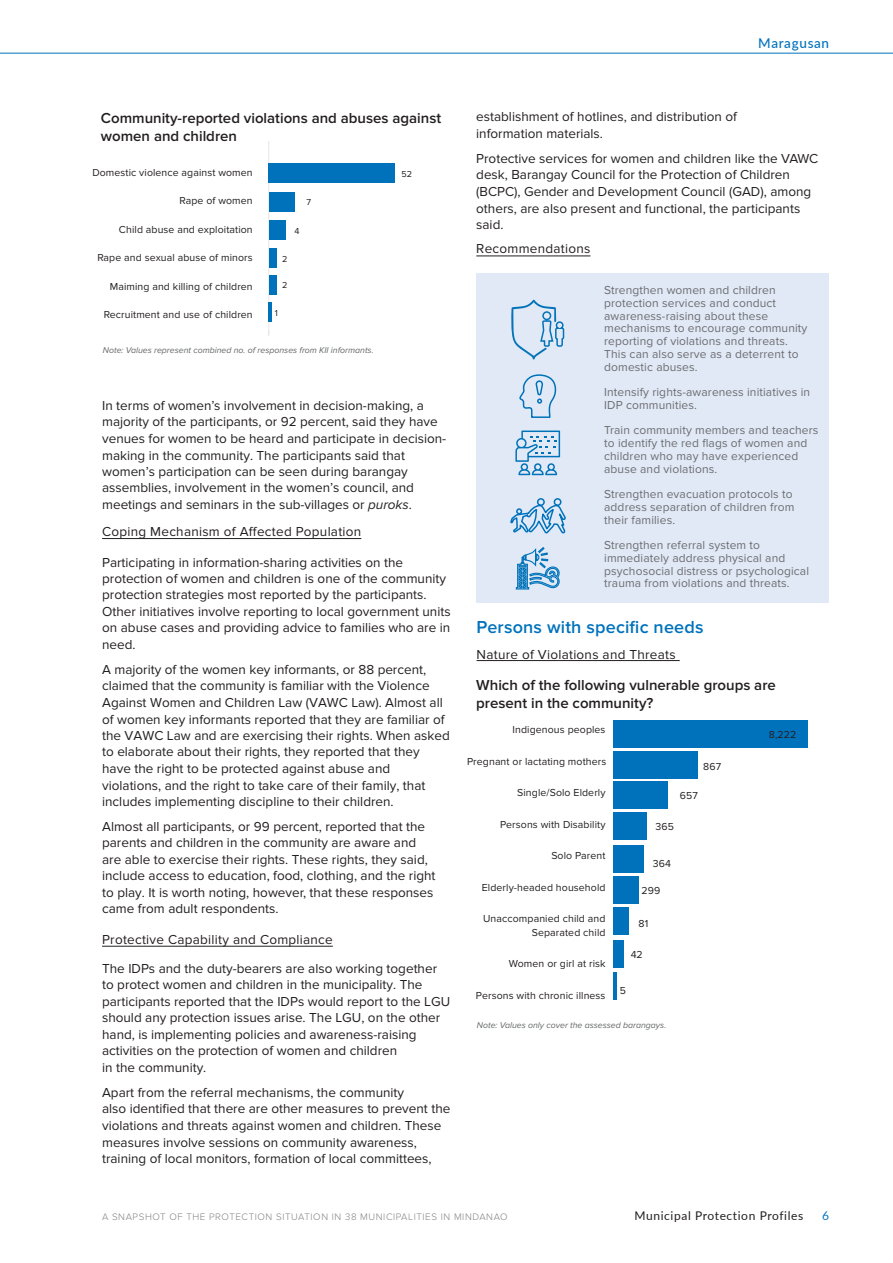
<style>
.page{position:relative;width:893px;height:1263px;background:#fff}
.page>*{position:absolute;margin:0;border:0;box-sizing:border-box;transform-origin:0 0}
.t1{font:600 18px "Proxima Nova";letter-spacing:.01em;color:#0072bc}
.t2{font:600 15px/18px "Proxima Nova";color:#231f20}
.t3{font:13.5px/16.5px "Proxima Nova";color:#231f20}
.t4{font:13.5px "Proxima Nova";letter-spacing:.02em;color:#231f20}
.t5{font:500 13.5px "Lato";letter-spacing:.05em;color:#0072bc}
.t6{font:12px/12.8px "Proxima Nova";letter-spacing:.01em;color:#6c6d70}
.t7{font:12px "Lato";letter-spacing:.05em;color:#231f20}
.t8{font:12px "Lato";color:#0072b9}
.t9{font:10.5px/13.5px "Proxima Nova";letter-spacing:.01em;color:#231f20;text-align:right}
.t10{font:300 9.75px "Proxima Nova";letter-spacing:.06em;color:#808285}
.t11{font:9px "Proxima Nova";color:#231f20}
.t12{font:italic 8.7px "Proxima Nova";color:#656767}
.s1{font-style:italic}
</style>
<div class="page">
<div style="left:476px;top:273px;width:353px;height:329px;background:#e1e9f6"></div>
<hr style="left:477px;top:660px;width:203px;height:1px;background:#231f20">
<hr style="left:613px;top:971px;width:3px;height:28px;background:#0072bc">
<div style="left:613px;top:940px;width:11px;height:28px;background:#0072bc"></div>
<div style="left:613px;top:907px;width:16px;height:28px;background:#0072bc"></div>
<div style="left:613px;top:876px;width:26px;height:28px;background:#0072bc"></div>
<div style="left:613px;top:845px;width:31px;height:28px;background:#0072bc"></div>
<div style="left:613px;top:812px;width:34px;height:28px;background:#0072bc"></div>
<div style="left:613px;top:781px;width:55px;height:28px;background:#0072bc"></div>
<div style="left:613px;top:751px;width:85px;height:28px;background:#0072bc"></div>
<div style="left:613px;top:720px;width:195px;height:28px;background:#0072bc"></div>
<hr style="left:0;top:53px;width:893px;height:1px;background:#0072bc">
<svg style="left:511px;top:299px;width:54px;height:61px"></svg>
<svg style="left:519px;top:374px;width:38px;height:44px"></svg>
<svg style="left:515px;top:430px;width:45px;height:45px"></svg>
<svg style="left:510px;top:498px;width:55px;height:35px"></svg>
<svg style="left:515px;top:547px;width:45px;height:43px"></svg>
<hr style="left:476px;top:256px;width:114px;height:1px;background:#231f20">
<hr style="left:269px;top:141px;width:1px;height:194px;background:#e6e7e9">
<div style="left:269px;top:221px;width:17px;height:19px;background:#0072bc"></div>
<div style="left:269px;top:275px;width:7px;height:20px;background:#0072bc"></div>
<div style="left:269px;top:248px;width:7px;height:20px;background:#0072bc"></div>
<hr style="left:269px;top:302px;width:3px;height:20px;background:#0072bc">
<div style="left:269px;top:192px;width:26px;height:20px;background:#0072bc"></div>
<div style="left:269px;top:163px;width:126px;height:20px;background:#0072bc"></div>
<hr style="left:102px;top:946px;width:231px;height:1px;background:#231f20">
<hr style="left:102px;top:538px;width:259px;height:1px;background:#231f20">
<p class="t5" style="left:758px;top:33px;width:72px">Maragusan</p>
<p class="t2" style="left:101px;top:109px;width:342px">Community-reported violations and abuses against women and children</p>
<p class="t9" style="left:92px;top:166px;width:162px">Domestic violence against women</p>
<p class="t9" style="left:180px;top:194px;width:75px">Rape of women</p>
<p class="t9" style="left:119px;top:223px;width:135px">Child abuse and exploitation</p>
<p class="t9" style="left:97px;top:251px;width:157px">Rape and sexual abuse of minors</p>
<p class="t9" style="left:110px;top:280px;width:144px">Maiming and killing of children</p>
<p class="t9" style="left:104px;top:308px;width:150px">Recruitment and use of children</p>
<p class="t11" style="left:401px;top:169px;width:12px">52</p>
<p class="t11" style="left:307px;top:197px;width:6px">7</p>
<p class="t11" style="left:295px;top:226px;width:7px">4</p>
<p class="t11" style="left:282px;top:254px;width:7px">2</p>
<p class="t11" style="left:282px;top:280px;width:7px">2</p>
<p class="t11" style="left:275px;top:308px;width:5px">1</p>
<p class="t12" style="left:103px;top:346px;width:272px">Note: Values represent combined no. of responses from KII informants.</p>
<p class="t3" style="left:102px;top:397px;width:346px">In terms of women’s involvement in decision-making, a majority of the participants, or 92 percent, said they have venues for women to be heard and participate in decision&shy;making in the community. The participants said that women’s participation can be seen during barangay assemblies, involvement in the women’s council, and meetings and seminars in the sub-villages or <span class="s1">puroks</span>.</p>
<p class="t4" style="left:102px;top:524px;width:261px">Coping Mechanism of Affected Population</p>
<p class="t3" style="left:102px;top:554px;width:350px">Participating in information-sharing activities on the protection of women and children is one of the community protection strategies most reported by the participants.<br>Other initiatives involve reporting to local government units on abuse cases and providing advice to families who are in need.</p>
<p class="t3" style="left:102px;top:661px;width:349px">A majority of the women key informants, or 88 percent, claimed that the community is familiar with the Violence Against Women and Children Law (VAWC Law). Almost all of women key informants reported that they are familiar of the VAWC Law and are exercising their rights. When asked to elaborate about their rights, they reported that they have the right to be protected against abuse and violations, and the right to take care of their family, that includes implementing discipline to their children.</p>
<p class="t3" style="left:102px;top:818px;width:335px">Almost all participants, or 99 percent, reported that the parents and children in the community are aware and are able to exercise their rights. These rights, they said, include access to education, food, clothing, and the right to play. It is worth noting, however, that these responses came from adult respondents.</p>
<p class="t3" style="left:102px;top:925px;width:337px;line-height:29.1px">Protective Capability and Compliance<br>The IDPs and the duty-bearers are also working together</p>
<p class="t3" style="left:102px;top:977px;width:350px">to protect women and children in the municipality. The participants reported that the IDPs would report to the LGU should any protection issues arise. The LGU, on the other hand, is implementing policies and awareness-raising activities on the protection of women and children<br>in the community.</p>
<p class="t3" style="left:102px;top:1084px;width:350px">Apart from the referral mechanisms, the community<br>also identified that there are other measures to prevent the violations and threats against women and children. These measures involve sessions on community awareness, training of local monitors, formation of local committees,</p>
<p class="t3" style="left:476px;top:109px;width:262px">establishment of hotlines, and distribution of information materials.</p>
<p class="t3" style="left:476px;top:150px;width:344px">Protective services for women and children like the VAWC desk, Barangay Council for the Protection of Children (BCPC), Gender and Development Council (GAD), among others, are also present and functional, the participants said.</p>
<p class="t4" style="left:476px;top:241px;width:116px">Recommendations</p>
<p class="t6" style="left:604px;top:284px;width:173px;text-align:justify">Strengthen women and children protection services and conduct awareness-raising about these</p>
<p class="t6" style="left:604px;top:322px;width:205px">mechanisms to encourage community reporting of violations and threats.<br>This can also serve as a deterrent to domestic abuses.</p>
<p class="t6" style="left:604px;top:386px;width:207px">Intensify rights-awareness initiatives in<br>IDP communities.</p>
<p class="t6" style="left:604px;top:424px;width:216px">Train community members and teachers to identify the red flags of women and children who may have experienced abuse and violations.</p>
<p class="t6" style="left:604px;top:488px;width:192px">Strengthen evacuation protocols to address separation of children from their families.</p>
<p class="t6" style="left:604px;top:539px;width:206px">Strengthen referral system to immediately address physical and psychosocial distress or psychological trauma from violations and threats.</p>
<h1 class="t1" style="left:477px;top:616px;width:228px">Persons with specific needs</h1>
<p class="t4" style="left:477px;top:646px;width:201px">Nature of Violations and Threats</p>
<p class="t2" style="left:476px;top:676px;width:301px">Which of the following vulnerable groups are present in the community?</p>
<p class="t9" style="left:513px;top:723px;width:94px">Indigenous peoples</p>
<p class="t9" style="left:467px;top:755px;width:141px">Pregnant or lactating mothers</p>
<p class="t9" style="left:517px;top:786px;width:90px">Single/Solo Elderly</p>
<p class="t9" style="left:500px;top:817px;width:107px">Persons with Disability</p>
<p class="t9" style="left:551px;top:849px;width:56px">Solo Parent</p>
<p class="t9" style="left:482px;top:880px;width:125px">Elderly-headed household</p>
<p class="t9" style="left:483px;top:912px;width:124px">Unaccompanied child and<br>Separated child</p>
<p class="t9" style="left:509px;top:957px;width:98px">Women or girl at risk</p>
<p class="t9" style="left:476px;top:988px;width:131px">Persons with chronic illness</p>
<p class="t9" style="left:769px;top:728px;width:29px">8,222</p>
<p class="t9" style="left:703px;top:760px;width:19px">867</p>
<p class="t9" style="left:680px;top:789px;width:20px">657</p>
<p class="t9" style="left:656px;top:820px;width:20px">365</p>
<p class="t9" style="left:653px;top:857px;width:20px">364</p>
<p class="t9" style="left:641px;top:884px;width:20px">299</p>
<p class="t9" style="left:639px;top:917px;width:11px">81</p>
<p class="t9" style="left:631px;top:948px;width:14px">42</p>
<p class="t9" style="left:620px;top:984px;width:8px">5</p>
<p class="t12" style="left:477px;top:1020px;width:191px">Note: Values only cover the assessed barangays.</p>
<p class="t10" style="left:102px;top:1211px;width:407px">A SNAPSHOT OF THE PROTECTION SITUATION IN 38 MUNICIPALITIES IN MINDANAO</p>
<p class="t7" style="left:635px;top:1207px;width:170px">Municipal Protection Profiles</p>
<p class="t8" style="left:822px;top:1207px;width:8px">6</p>
</div>
